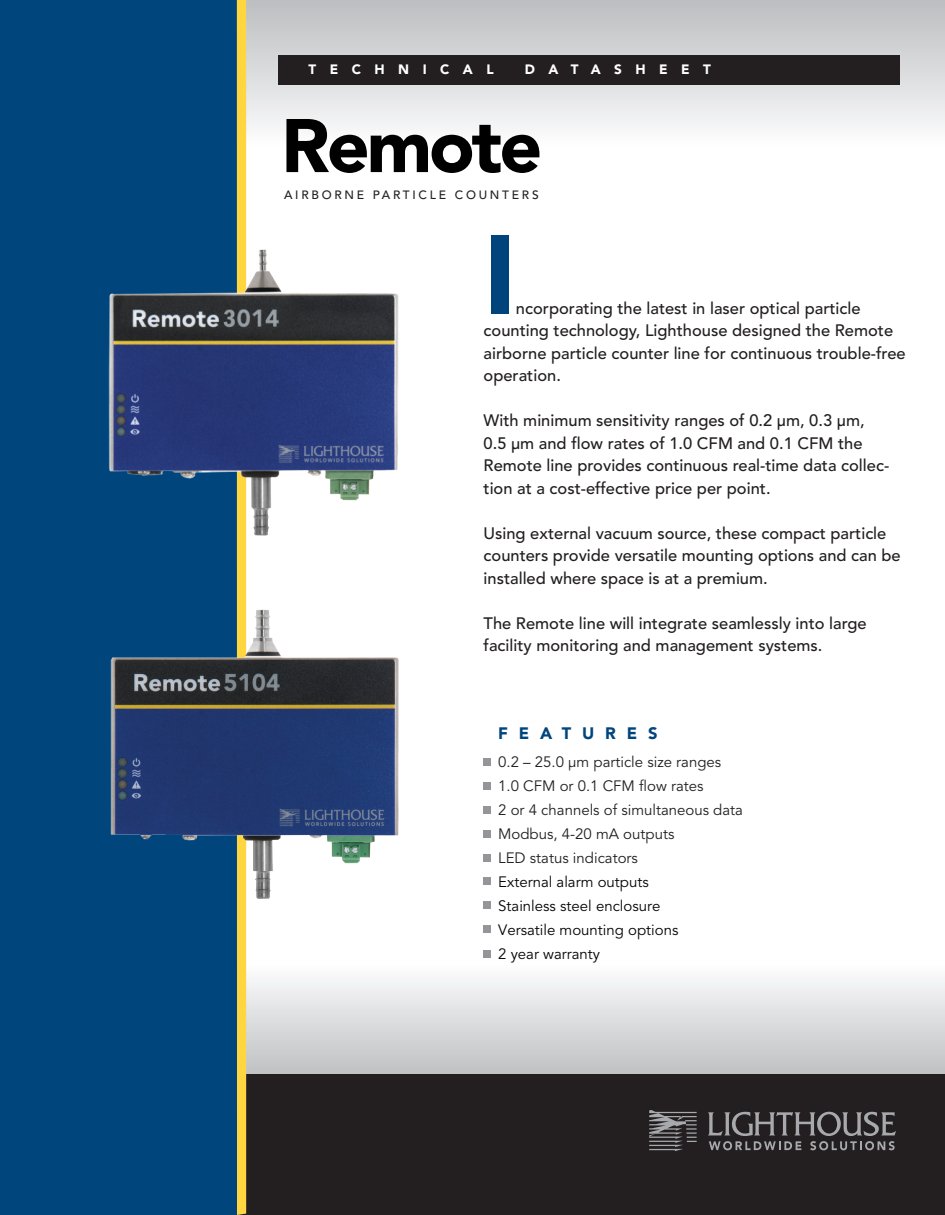
<style>
.page{position:relative;width:945px;height:1215px;background:#fff}
.page>*{position:absolute;margin:0;border:0;box-sizing:border-box;transform-origin:0 0}
.t1{font:900 111px "Avenir";color:#00447b}
.t2{font:900 75px "Avenir";letter-spacing:-.04em;color:#000}
.t3{font:500 16.5px/22.5px "Avenir";color:#231f20}
.t4{font:900 16.5px "Avenir";letter-spacing:.66em;color:#00457c}
.t5{font:15px/24px "Avenir";color:#231f20}
.t6{font:15px/24px "Avenir";color:#040504}
.t7{font:900 13.5px "Avenir";letter-spacing:1em;color:#fff}
.t8{font:500 12px "Avenir";letter-spacing:.23em;color:#231f20}
</style>
<div class="page">
<div style="left:245px;top:963px;width:700px;height:115px;background:linear-gradient(to bottom,#fefefe,#bdbec1)"></div>
<div style="left:14px;top:1074px;width:931px;height:141px;background:#231f20"></div>
<div style="left:245px;top:0;width:700px;height:147px;background:linear-gradient(to bottom,#bbbcbe,#fafafa)"></div>
<div style="left:0;top:0;width:239px;height:1215px;background:#00457c"></div>
<div style="left:279px;top:55px;width:621px;height:29px;background:#231f20"></div>
<svg style="left:708px;top:1112px;width:188px;height:38px"></svg>
<svg style="left:649px;top:1110px;width:48px;height:41px"></svg>
<div style="left:237px;top:0;width:9px;height:1215px;background:#ffd540"></div>
<img style="left:110px;top:626px;width:387px;height:358px">
<img style="left:108px;top:232px;width:291px;height:394px">
<p class="t7" style="left:308px;top:62px;width:187px">TECHNICAL</p>
<p class="t7" style="left:525px;top:62px;width:188px">DATASHEET</p>
<h2 class="t2" style="left:281px;top:101px;width:263px">Remote</h2>
<p class="t8" style="left:284px;top:188px;width:256px">AIRBORNE PARTICLE COUNTERS</p>
<h1 class="t1" style="left:484px;top:208px;width:34px">I</h1>
<p class="t3" style="left:484px;top:297px;width:424px;text-indent:32px">ncorporating the latest in laser optical particle counting technology, Lighthouse designed the Remote airborne particle counter line for continuous trouble-free operation.</p>
<p class="t3" style="left:484px;top:410px;width:407px">With minimum sensitivity ranges of 0.2 µm, 0.3 µm, 0.5 µm and flow rates of 1.0 CFM and 0.1 CFM the Remote line provides continuous real-time data collec&shy;tion at a cost-effective price per point.</p>
<p class="t3" style="left:484px;top:522px;width:419px">Using external vacuum source, these compact particle counters provide versatile mounting options and can be installed where space is at a premium.</p>
<p class="t3" style="left:484px;top:612px;width:385px">The Remote line will integrate seamlessly into large facility monitoring and management systems.</p>
<p class="t4" style="left:498px;top:723px;width:161px">FEATURES</p>
<p class="t5" style="left:498px;top:750px;width:246px">0.2 – 25.0 µm particle size ranges<br>1.0 CFM or 0.1 CFM flow rates<br>2 or 4 channels of simultaneous data<br>Modbus, 4-20 mA outputs<br>LED status indicators</p>
<p class="t6" style="left:498px;top:870px;width:182px">External alarm outputs<br>Stainless steel enclosure<br>Versatile mounting options<br>2 year warranty</p>
</div>
